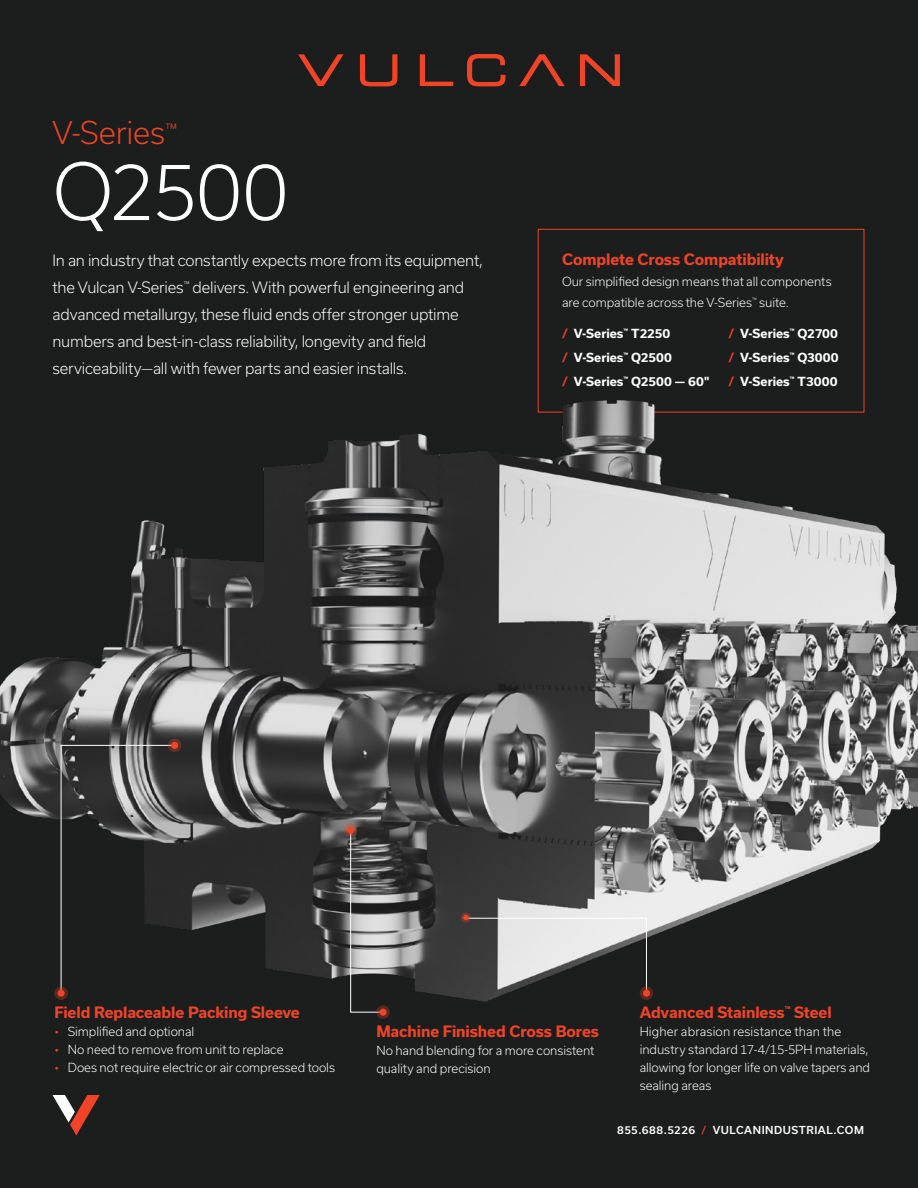
<style>
.page{position:relative;width:918px;height:1188px;background:#1c1d1d}
.page>*{position:absolute;margin:0;border:0;box-sizing:border-box;transform-origin:0 0}
.t1{font:300 75px "Usual";letter-spacing:-.035em;color:#fff}
.t2{font:300 30px "Usual";letter-spacing:-.01em;color:#ef4427}
.t3{font:300 15px/27px "Usual";letter-spacing:-.015em;color:#fff}
.t4{font:700 15px "Usual";letter-spacing:-.01em;color:#ef4427}
.t5{font:300 12px/18px "Usual";letter-spacing:-.005em;color:#fff}
.t6{font:700 12px/24px "Usual";color:#fff;text-align:justify}
.t7{font:500 10.5px "Usual";letter-spacing:.05em;color:#fff}
.s1{color:#ef4427}
</style>
<div class="page">
<img style="left:0;top:366px;width:918px;height:652px">
<svg style="left:53px;top:1095px;width:47px;height:41px"></svg>
<svg style="left:420px;top:54px;width:33px;height:32px"></svg>
<svg style="left:298px;top:54px;width:46px;height:32px"></svg>
<svg style="left:360px;top:54px;width:37px;height:32px"></svg>
<svg style="left:467px;top:54px;width:38px;height:32px"></svg>
<svg style="left:580px;top:54px;width:40px;height:32px"></svg>
<svg style="left:519px;top:54px;width:46px;height:32px"></svg>
<svg style="left:60px;top:745px;width:115px;height:249px"></svg>
<svg style="left:168px;top:739px;width:13px;height:13px"></svg>
<div style="left:171px;top:742px;width:7px;height:7px;background:#ef4427;border-radius:50%"></div>
<svg style="left:54px;top:986px;width:14px;height:14px"></svg>
<div style="left:58px;top:990px;width:7px;height:7px;background:#ef4427;border-radius:50%"></div>
<svg style="left:640px;top:986px;width:13px;height:14px"></svg>
<div style="left:643px;top:990px;width:7px;height:7px;background:#ef4427;border-radius:50%"></div>
<div style="left:461px;top:912px;width:10px;height:11px;background:#6e3b32;border-radius:50%"></div>
<svg style="left:463px;top:915px;width:184px;height:79px"></svg>
<svg style="left:350px;top:829px;width:34px;height:184px"></svg>
<svg style="left:344px;top:823px;width:13px;height:14px"></svg>
<div style="left:347px;top:827px;width:7px;height:7px;background:#ef4427;border-radius:50%"></div>
<svg style="left:376px;top:1005px;width:14px;height:14px"></svg>
<div style="left:380px;top:1009px;width:7px;height:7px;background:#ef4427;border-radius:50%"></div>
<h2 class="t2" style="left:52px;top:116px;width:126px">V-Series<sup>™</sup></h2>
<h1 class="t1" style="left:52px;top:149px;width:237px">Q2500</h1>
<p class="t3" style="left:52px;top:246px;width:432px">In an industry that constantly expects more from its equipment, the Vulcan V-Series<sup>™</sup> delivers. With powerful engineering and advanced metallurgy, these fluid ends offer stronger uptime numbers and best-in-class reliability, longevity and field serviceability—all with fewer parts and easier installs.</p>
<p class="t4" style="left:562px;top:250px;width:223px">Complete Cross Compatibility</p>
<p class="t5" style="left:562px;top:271px;width:271px;line-height:21px">Our simplified design means that all components are compatible across the V-Series<sup>™</sup> suite.</p>
<p class="t6" style="left:728px;top:321px;width:112px"><span class="s1">/</span> V-Series<sup>™</sup> Q2700 <span class="s1">/</span> V-Series<sup>™</sup> Q3000 <span class="s1">/</span> V-Series<sup>™</sup> T3000</p>
<p class="t6" style="left:562px;top:321px;width:149px;text-align:left"><span class="s1">/</span> V-Series<sup>™</sup> T2250<br><span class="s1">/</span> V-Series<sup>™</sup> Q2500<br><span class="s1">/</span> V-Series<sup>™</sup> Q2500 — 60"</p>
<p class="t4" style="left:54px;top:1004px;width:247px">Field Replaceable Packing Sleeve</p>
<p class="t5" style="left:54px;top:1023px;width:142px"><span class="s1">•</span> Simplified and optional</p>
<p class="t5" style="left:54px;top:1041px;width:231px"><span class="s1">•</span> No need to remove from unit to replace</p>
<p class="t5" style="left:54px;top:1059px;width:282px"><span class="s1">•</span> Does not require electric or air compressed tools</p>
<p class="t4" style="left:376px;top:1023px;width:224px">Machine Finished Cross Bores</p>
<p class="t5" style="left:376px;top:1042px;width:220px">No hand blending for a more consistent quality and precision</p>
<p class="t4" style="left:640px;top:1004px;width:194px">Advanced Stainless<sup>™</sup> Steel</p>
<p class="t5" style="left:640px;top:1023px;width:232px">Higher abrasion resistance than the industry standard 17-4/15-5PH materials, allowing for longer life on valve tapers and sealing areas</p>
<p class="t7" style="left:617px;top:1124px;width:248px">855.688.5226 <span class="s1">/</span> VULCANINDUSTRIAL.COM</p>
</div>
